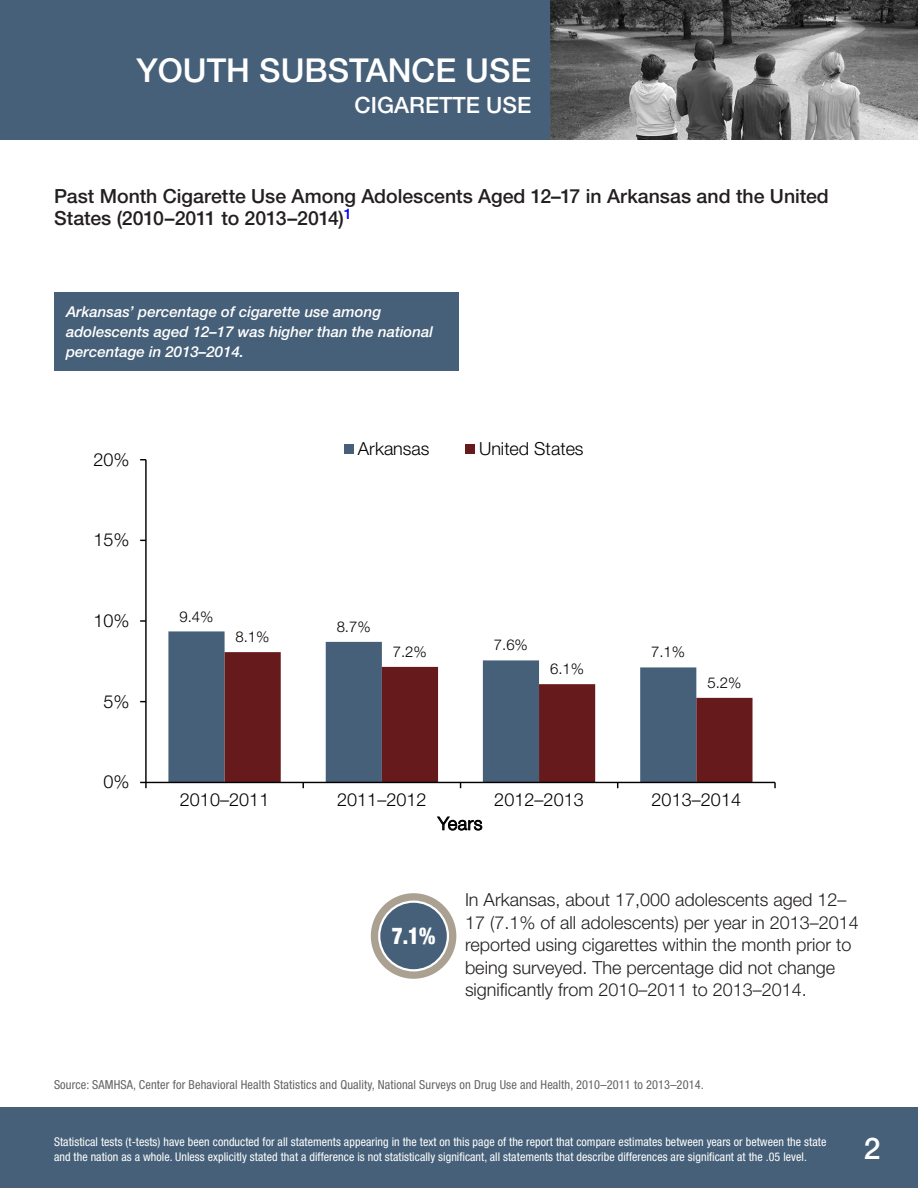
<style>
.page{position:relative;width:918px;height:1188px;background:#fff}
.page>*{position:absolute;margin:0;border:0;box-sizing:border-box;transform-origin:0 0}
.t1{font:500 33px "Helvetica Neue LT Std";color:#fff}
.t2{font:500 30px "Helvetica Neue LT Std";color:#fff}
.t3{font:900 condensed 23.25px "Helvetica Neue LT Std";color:#fff;scale:.9 1}
.t4{font:500 22.5px "Helvetica Neue LT Std";color:#fff}
.t5{font:500 19.5px/22.5px "Helvetica Neue LT Std";color:#231f20}
.t6{font:300 18px/22.5px "Helvetica Neue LT Std";color:#231f20}
.t7{font:300 18px "Helvetica Neue LT Std";letter-spacing:.005em;color:#000}
.t8{font:italic 500 15px/20.2px "Helvetica Neue LT Std";color:#fff}
.t9{font:300 15px "Helvetica Neue LT Std";color:#000}
.t10{font:condensed 12.3px "Helvetica Neue LT Std";letter-spacing:.01em;color:#636366}
.t11{font:condensed 12px/15px "Helvetica Neue LT Std";letter-spacing:.005em;color:#fff}
.s1{font-size:18.6px}
</style>
<div class="page">
<div style="left:0;top:0;width:551px;height:140px;background:#466079"></div>
<img style="left:551px;top:0;width:367px;height:140px">
<div style="left:0;top:1107px;width:918px;height:81px;background:#466079"></div>
<div style="left:54px;top:292px;width:405px;height:79px;background:#466079"></div>
<svg style="left:168px;top:631px;width:214px;height:151px;fill:#466079"></svg>
<svg style="left:225px;top:652px;width:528px;height:130px"></svg>
<hr style="left:145px;top:460px;width:2px;height:322px;background:#000">
<svg style="left:140px;top:620px;width:6px;height:2px"></svg>
<hr style="left:146px;top:782px;width:629px;height:1px;background:#000">
<svg style="left:140px;top:782px;width:7px;height:6px"></svg>
<svg style="left:437px;top:816px;width:45px;height:15px"></svg>
<div style="left:344px;top:444px;width:10px;height:10px;background:#466079"></div>
<div style="left:465px;top:444px;width:10px;height:10px;background:#661a1c"></div>
<svg style="left:371px;top:893px;width:85px;height:86px"></svg>
<svg style="left:378px;top:901px;width:71px;height:70px"></svg>
<div style="left:380px;top:903px;width:67px;height:66px;background:#466079;border-radius:50%"></div>
<h1 class="t1" style="left:136px;top:50px;width:396px">YOUTH SUBSTANCE USE</h1>
<h3 class="t4" style="left:355px;top:92px;width:178px">CIGARETTE USE</h3>
<p class="t5" style="left:54px;top:185px;width:776px">Past Month Cigarette Use Among Adolescents Aged 12–17 in Arkansas and the United<br>States (2010–2011 to 2013–2014)<sup>1</sup></p>
<p class="t8" style="left:66px;top:301px;width:369px">Arkansas’ percentage of cigarette use among adolescents aged 12–17 was higher than the national percentage in 2013–2014.</p>
<h3 class="t7" style="left:93px;top:448px;width:37px">20%</h3>
<h3 class="t7" style="left:93px;top:529px;width:37px">15%</h3>
<h3 class="t7" style="left:93px;top:610px;width:37px">10%</h3>
<h3 class="t7" style="left:104px;top:690px;width:28px">5%</h3>
<h3 class="t7" style="left:104px;top:771px;width:28px">0%</h3>
<p class="t9" style="left:179px;top:607px;width:35px">9.4%</p>
<p class="t9" style="left:236px;top:628px;width:35px">8.1%</p>
<h3 class="t7" style="left:358px;top:437px;width:73px">Arkansas</h3>
<h3 class="t7" style="left:479px;top:437px;width:106px">United States</h3>
<p class="t9" style="left:337px;top:617px;width:35px">8.7%</p>
<p class="t9" style="left:393px;top:642px;width:35px">7.2%</p>
<p class="t9" style="left:494px;top:636px;width:35px">7.6%</p>
<p class="t9" style="left:550px;top:660px;width:35px">6.1%</p>
<p class="t9" style="left:651px;top:643px;width:35px">7.1%</p>
<p class="t9" style="left:707px;top:673px;width:35px">5.2%</p>
<h3 class="t7" style="left:180px;top:789px;width:91px">2010–2011</h3>
<h3 class="t7" style="left:337px;top:789px;width:91px">2011–2012</h3>
<h3 class="t7" style="left:494px;top:789px;width:91px">2012–2013</h3>
<h3 class="t7" style="left:652px;top:789px;width:91px">2013–2014</h3>
<h3 class="t7" style="left:438px;top:812px;width:46px">Years</h3>
<h3 class="t3" style="left:392px;top:921px;width:50px">7<span class="s1">.</span>1%</h3>
<p class="t6" style="left:465px;top:888px;width:395px">In Arkansas, about 17,000 adolescents aged 12– 17 (7.1% of all adolescents) per year in 2013–2014 reported using cigarettes within the month prior to being surveyed. The percentage did not change significantly from 2010–2011 to 2013–2014.</p>
<p class="t10" style="left:54px;top:1078px;width:651px">Source: SAMHSA, Center for Behavioral Health Statistics and Quality, National Surveys on Drug Use and Health, 2010–2011 to 2013–2014.</p>
<p class="t11" style="left:54px;top:1134px;width:774px">Statistical tests (t-tests) have been conducted for all statements appearing in the text on this page of the report that compare estimates between years or between the state and the nation as a whole. Unless explicitly stated that a difference is not statistically significant, all statements that describe differences are significant at the .05 level.</p>
<h2 class="t2" style="left:864px;top:1130px;width:18px">2</h2>
</div>
